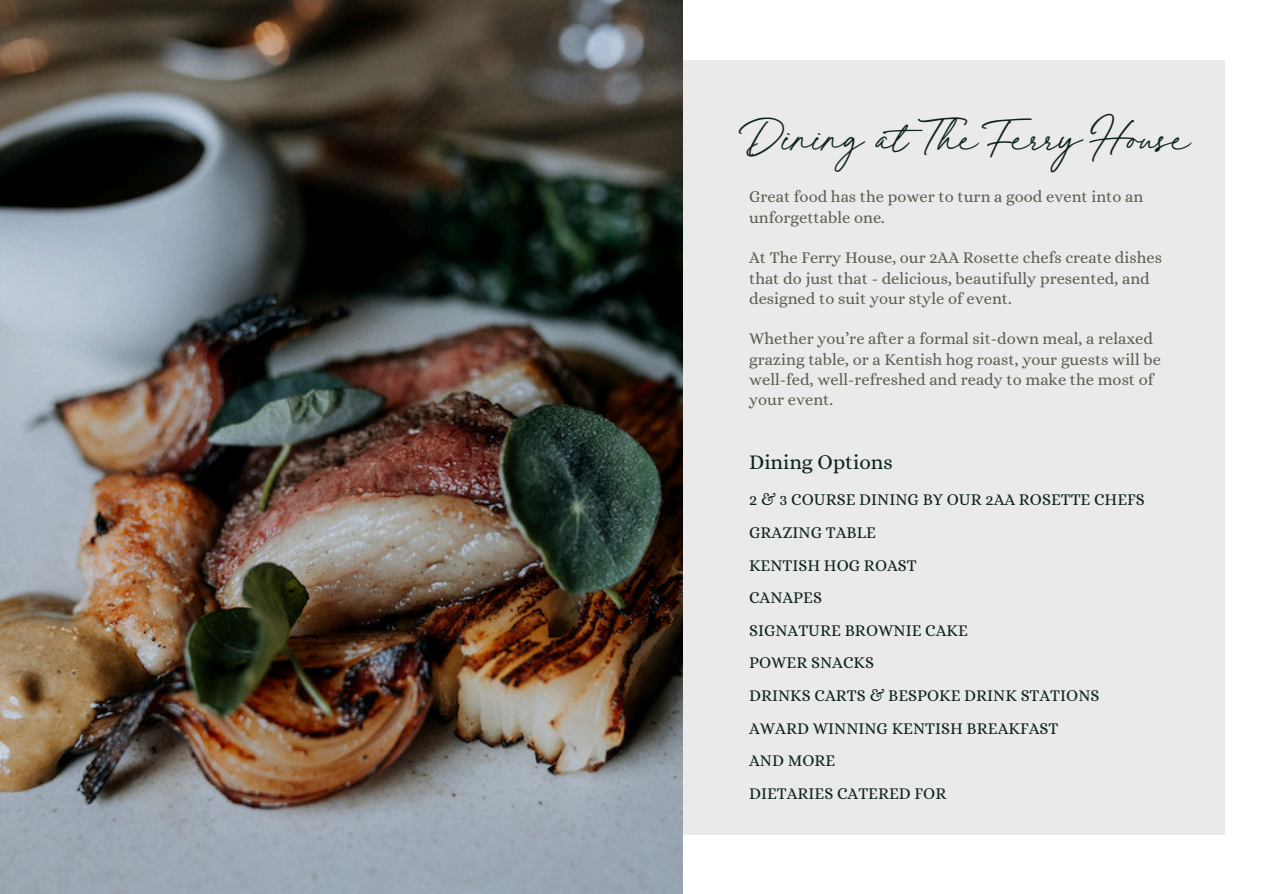
<style>
.page{position:relative;width:1263px;height:894px;background:#fff}
.page>*{position:absolute;margin:0;border:0;box-sizing:border-box;transform-origin:0 0}
.t1{font:48.6px "Juniperand Sage";color:#0e2320}
.t2{font:21px "Alice";color:#0e2320}
.t3{font:16.5px/20.2px "Alice";color:#5b5f51}
.t4{font:16.5px/32.7px "Alice";color:#0e2320}
</style>
<div class="page">
<div style="left:642px;top:60px;width:583px;height:773px;background:#eaeaea"></div>
<img style="left:0;top:0;width:683px;height:893px">
<h1 class="t1" style="left:749px;top:103px;width:442px">Dining atThe Ferry House</h1>
<p class="t3" style="left:749px;top:188px;width:396px">Great food has the power to turn a good event into an unforgettable one.</p>
<p class="t3" style="left:749px;top:248px;width:414px">At The Ferry House, our 2AA Rosette chefs create dishes that do just that - delicious, beautifully presented, and designed to suit your style of event.</p>
<p class="t3" style="left:749px;top:329px;width:413px">Whether you’re after a formal sit-down meal, a relaxed grazing table, or a Kentish hog roast, your guests will be well-fed, well-refreshed and ready to make the most of your event.</p>
<p class="t2" style="left:749px;top:451px;width:145px">Dining Options</p>
<p class="t4" style="left:749px;top:484px;width:397px">2 &amp; 3 COURSE DINING BY OUR 2AA ROSETTE CHEFS<br>GRAZING TABLE<br>KENTISH HOG ROAST<br>CANAPES<br>SIGNATURE BROWNIE CAKE<br>POWER SNACKS<br>DRINKS CARTS &amp; BESPOKE DRINK STATIONS<br>AWARD WINNING KENTISH BREAKFAST<br>AND MORE<br>DIETARIES CATERED FOR</p>
</div>
